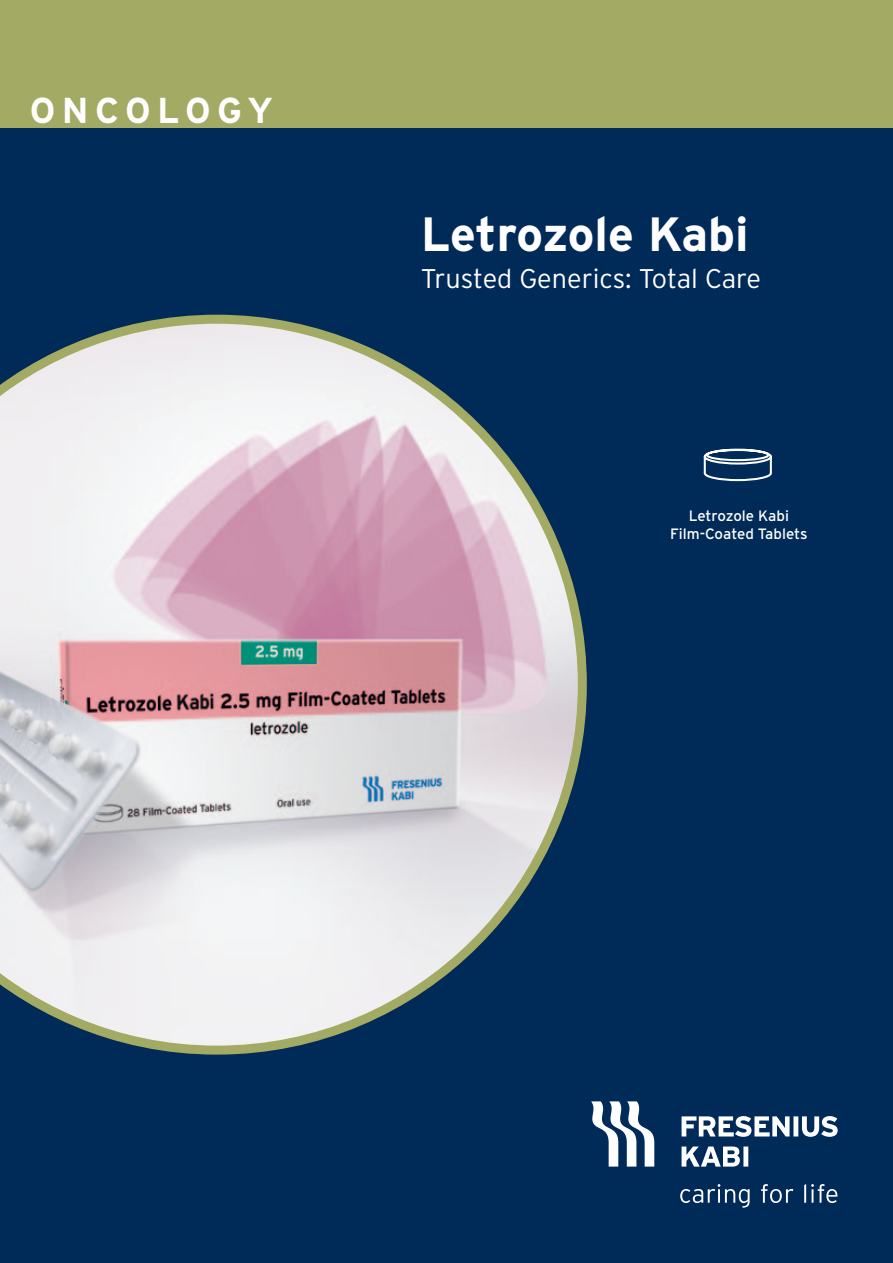
<style>
.page{position:relative;width:893px;height:1263px;background:#002a58}
.page>*{position:absolute;margin:0;border:0;box-sizing:border-box;transform-origin:0 0}
.t1{font:700 48px "Interstate";letter-spacing:-.01em;color:#fff}
.t2{font:700 36px "Interstate";letter-spacing:.18em;color:#fff}
.t3{font:300 27px "Interstate";color:#fff}
.t4{font:15px/18px "Interstate";color:#fff;text-align:center}
</style>
<div class="page">
<div style="left:0;top:0;width:893px;height:128px;background:#a3aa63"></div>
<svg style="left:704px;top:449px;width:68px;height:32px"></svg>
<svg style="left:0;top:315px;width:587px;height:739px"></svg>
<svg style="left:682px;top:1146px;width:66px;height:20px"></svg>
<svg style="left:682px;top:1116px;width:156px;height:21px"></svg>
<svg style="left:591px;top:1101px;width:63px;height:65px"></svg>
<svg style="left:680px;top:1184px;width:157px;height:24px"></svg>
<h2 class="t2" style="left:30px;top:91px;width:245px">ONCOLOGY</h2>
<h1 class="t1" style="left:421px;top:208px;width:329px">Letrozole Kabi</h1>
<h3 class="t3" style="left:421px;top:263px;width:342px">Trusted Generics: Total Care</h3>
<p class="t4" style="left:670px;top:507px;width:139px">Letrozole Kabi<br>Film-Coated Tablets</p>
</div>
